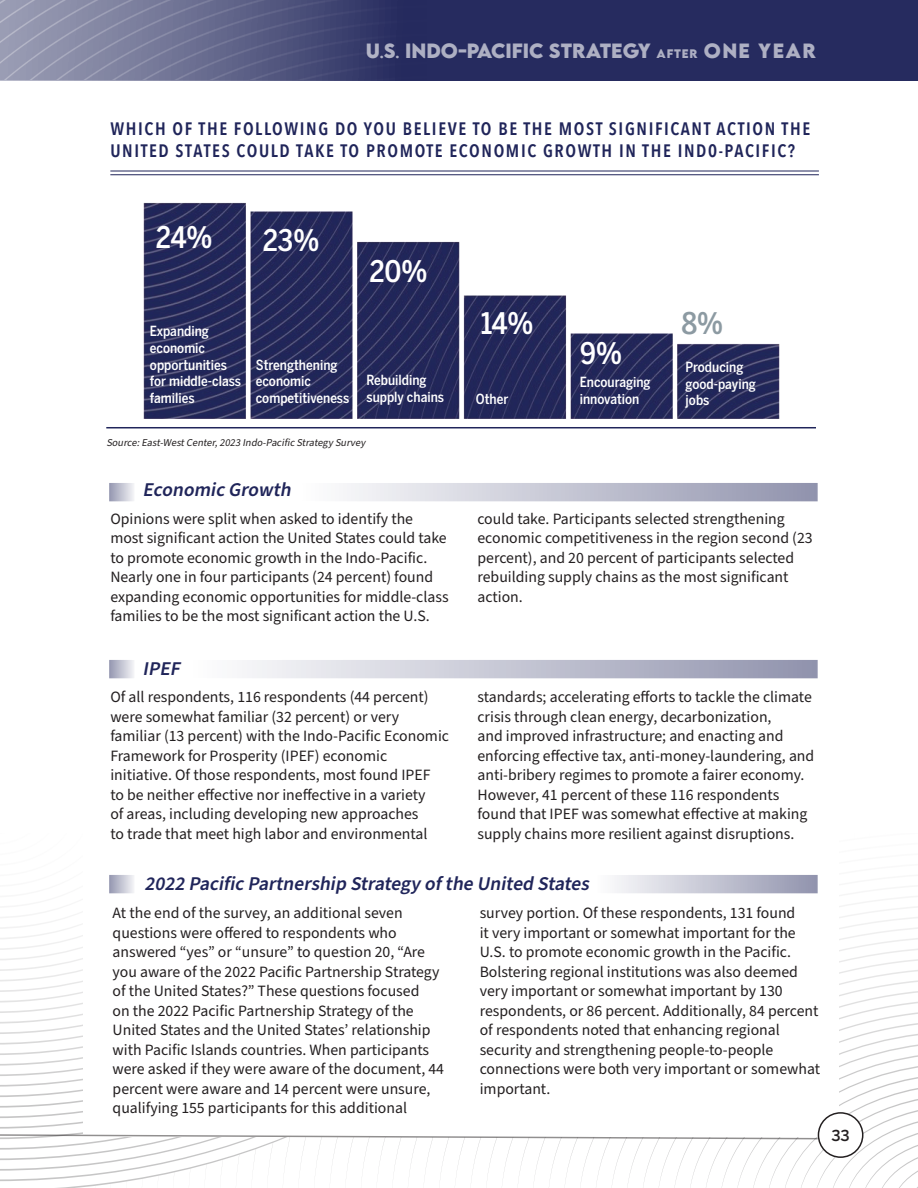
<style>
.page{position:relative;width:918px;height:1188px;background:#fff}
.page>*{position:absolute;margin:0;border:0;box-sizing:border-box;transform-origin:0 0}
.t1{font:500 29.55px "Benton Sans Cond";letter-spacing:-.015em;color:#fff}
.t2{font:500 29.55px "Benton Sans Cond";color:#8c9aa2}
.t3{font:italic 600 19.5px "Source Sans Pro";color:#20255a}
.t4{font:700 18.3px "LEMONMILK";color:#fff}
.t5{font:600 18px/21.6px "Avenir Next Condensed";letter-spacing:.09em;color:#20255a}
.t6{font:15.75px/19.5px "Source Sans Pro";color:#231f20}
.t7{font:500 15px "Benton Sans";color:#231f20}
.t8{font:500 13.95px/16.6px "Benton Sans Cond";color:#fff}
.Source_Text{font:italic 10.5px "Source Sans Pro";color:#231f20}
.s1{font-size:10.95px}
</style>
<div class="page">
<svg style="left:0;top:0;width:918px;height:81px;background:#464a76"></svg>
<div style="left:366px;top:42px;width:451px;height:17px;background:#20255a"></div>
<svg style="left:0;top:893px;width:918px;height:295px"></svg>
<hr style="left:110px;top:171px;width:709px;height:1px;background:#20255a">
<hr style="left:110px;top:174px;width:709px;height:1px;background:#20255a">
<hr style="left:106px;top:427px;width:710px;height:1px;background:#20255a">
<img style="left:126px;top:170px;width:670px;height:249px">
<div style="left:301px;top:483px;width:517px;height:18px;background:linear-gradient(to right,#fefefe,#9092ad)"></div>
<div style="left:191px;top:660px;width:627px;height:18px;background:linear-gradient(to right,#fefefe,#9092ad)"></div>
<div style="left:596px;top:875px;width:222px;height:18px;background:linear-gradient(to right,#fefefe,#9194ae)"></div>
<svg style="left:109px;top:483px;width:25px;height:18px"></svg>
<svg style="left:109px;top:660px;width:25px;height:18px"></svg>
<svg style="left:109px;top:875px;width:25px;height:18px"></svg>
<p class="t4" style="left:366px;top:38px;width:301px">U<span class="s1">.</span>S<span class="s1">.</span> INDO-PACIFIC STRATEGY <span class="s1">AFTER</span></p>
<p class="t4" style="left:704px;top:38px;width:16px">ONE</p>
<p class="t4" style="left:758px;top:38px;width:16px">YEAR</p>
<p class="t5" style="left:110px;top:117px;width:701px">WHICH OF THE FOLLOWING DO YOU BELIEVE TO BE THE MOST SIGNIFICANT ACTION THE<br>UNITED STATES COULD TAKE TO PROMOTE ECONOMIC GROWTH IN THE IND0-PACIFIC?</p>
<p class="t1" style="left:156px;top:219px;width:58px">24%</p>
<p class="t1" style="left:263px;top:223px;width:58px">23%</p>
<p class="t8" style="left:150px;top:323px;width:61px">Expanding</p>
<p class="t8" style="left:150px;top:340px;width:93px">economic opportunities for middle-class families</p>
<p class="t8" style="left:256px;top:356px;width:95px">Strengthening economic competitiveness</p>
<p class="t1" style="left:369px;top:253px;width:60px">20%</p>
<p class="t8" style="left:366px;top:372px;width:79px">Rebuilding supply chains</p>
<p class="Source_Text" style="left:106px;top:435px;width:263px">Source:East-WestCenter,2023 Indo-PacificStrategy Survey</p>
<p class="t3" style="left:143px;top:477px;width:155px">Economic Growth</p>
<p class="t6" style="left:110px;top:509px;width:340px">Opinions were split when asked to identify the most significant action the United States could take to promote economic growth in the Indo-Pacific.<br>Nearly one in four participants (24 percent) found expanding economic opportunities for middle-class families to be the most significant action the U.S.</p>
<p class="t1" style="left:481px;top:305px;width:54px">14%</p>
<p class="t8" style="left:476px;top:391px;width:34px">Other</p>
<p class="t1" style="left:580px;top:335px;width:43px">9%</p>
<p class="t8" style="left:580px;top:374px;width:72px">Encouraging innovation</p>
<p class="t2" style="left:681px;top:305px;width:43px">8%</p>
<p class="t8" style="left:686px;top:359px;width:72px">Producing good-paying jobs</p>
<p class="t6" style="left:477px;top:509px;width:337px">could take. Participants selected strengthening economic competitiveness in the region second (23 percent), and 20 percent of participants selected rebuilding supply chains as the most significant action.</p>
<p class="t3" style="left:143px;top:655px;width:44px">IPEF</p>
<p class="t6" style="left:110px;top:688px;width:340px">Of all respondents, 116 respondents (44 percent) were somewhat familiar (32 percent) or very familiar (13 percent) with the Indo-Pacific Economic Framework for Prosperity (IPEF) economic initiative. Of those respondents, most found IPEF<br>to be neither effective nor ineffective in a variety<br>of areas, including developing new approaches<br>to trade that meet high labor and environmental</p>
<p class="t6" style="left:477px;top:688px;width:338px">standards; accelerating efforts to tackle the climate crisis through clean energy, decarbonization,<br>and improved infrastructure; and enacting and enforcing effective tax, anti-money-laundering, and anti-bribery regimes to promote a fairer economy.<br>However, 41 percent of these 116 respondents found that IPEF was somewhat effective at making supply chains more resilient against disruptions.</p>
<p class="t3" style="left:144px;top:871px;width:451px">2022 Pacific Partnership Strategy ofthe United States</p>
<p class="t6" style="left:113px;top:904px;width:333px">At the end of the survey, an additional seven questions were offered to respondents who answered “yes” or “unsure” to question 20, “Are you aware of the 2022 Pacific Partnership Strategy of the United States?” These questions focused<br>on the 2022 Pacific Partnership Strategy of the United States and the United States’ relationship with Pacific Islands countries. When participants were asked if they were aware of the document, 44 percent were aware and 14 percent were unsure, qualifying 155 participants for this additional</p>
<p class="t6" style="left:480px;top:904px;width:342px">survey portion. Of these respondents, 131 found<br>it very important or somewhat important for the U.S. to promote economic growth in the Pacific.<br>Bolstering regional institutions was also deemed very important or somewhat important by 130 respondents, or 86 percent. Additionally, 84 percent of respondents noted that enhancing regional security and strengthening people-to-people connections were both very important or somewhat important.</p>
<p class="t7" style="left:831px;top:1126px;width:20px">33</p>
</div>
